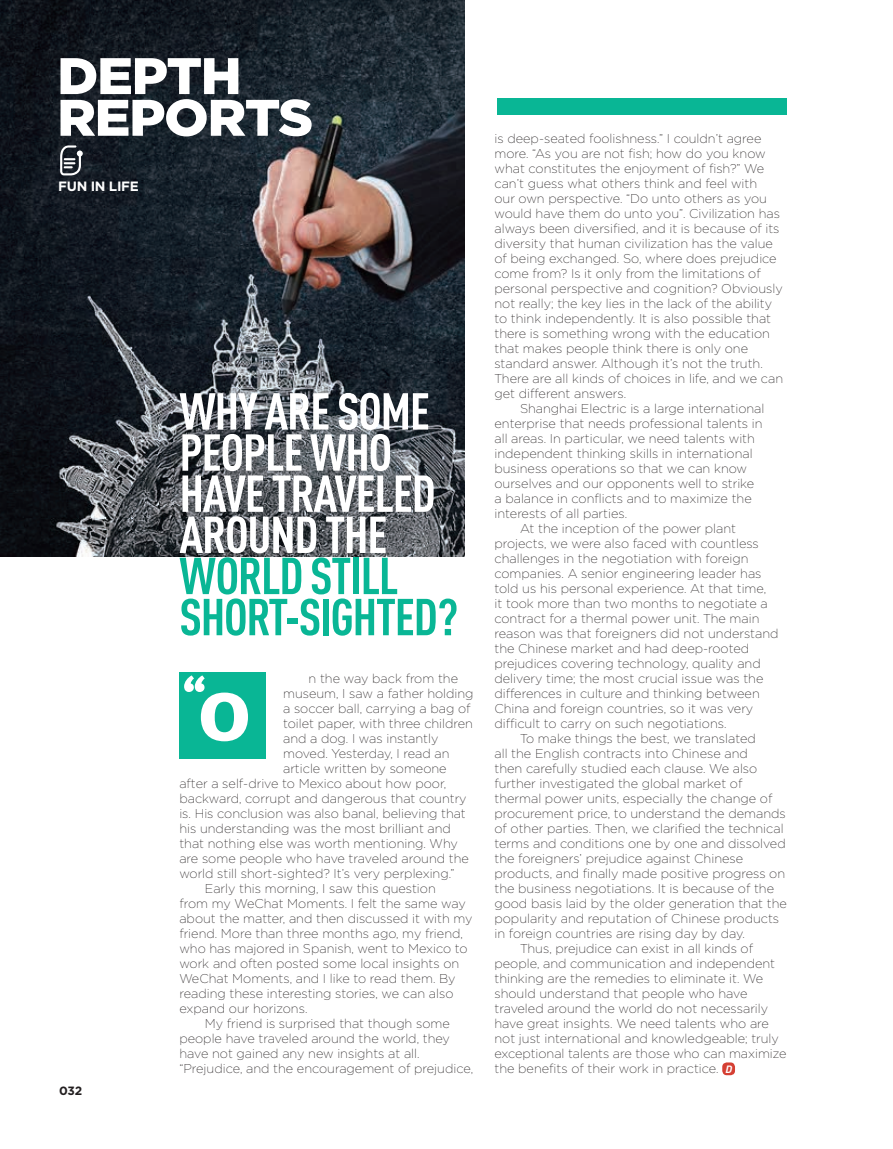
<style>
.page{position:relative;width:893px;height:1149px;background:#fff}
.page>*{position:absolute;margin:0;border:0;box-sizing:border-box;transform-origin:0 0}
.t1{font:900 68.1px "PF Centro Slab Pro";color:#fff}
.t2{font:900 51.3px/41.7px "Gotham";letter-spacing:-.025em;color:#fff;scale:1.05 1}
.t3{font:700 51px/41.1px "DIN Cond";letter-spacing:-.025em;color:#fff}
.t4{font:700 51px/41.1px "DIN Cond";letter-spacing:-.025em;color:#09b695}
.t5{font:700 13.5px "Gotham";letter-spacing:-.025em;color:#fff}
.t6{font:200 12.75px/15px "Gotham";color:#231f20}
.t7{font:700 12px "Gotham";color:#231f20}
.s1{font-family:"DIN";font-weight:700;font-style:italic;font-size:10.5px;color:#fff}
</style>
<div class="page">
<img style="left:0;top:0;width:465px;height:556px">
<div style="left:497px;top:99px;width:290px;height:16px;background:#09b695"></div>
<svg style="left:60px;top:145px;width:23px;height:30px"></svg>
<div style="left:179px;top:672px;width:87px;height:87px;background:#09b695"></div>
<div style="left:722px;top:1062px;width:13px;height:12px;background:#d53f33;border-radius:4px"></div>
<svg style="left:184px;top:675px;width:21px;height:16px"></svg>
<h2 class="t2" style="left:57px;top:54px;width:245px">DEPTH<br>REPORTS</h2>
<p class="t5" style="left:58px;top:177px;width:82px">FUN IN LIFE</p>
<p class="t7" style="left:59px;top:1082px;width:24px">032</p>
<h3 class="t3" style="left:179px;top:389px;width:258px">WHY ARE SOME<br>PEOPLE WHO<br>HAVE TRAVELED<br>AROUND THE</h3>
<h3 class="t4" style="left:179px;top:553px;width:280px">WORLD STILL<br>SHORT-SIGHTED?</h3>
<p class="t6" style="left:309px;top:671px;width:151px">n the way back from the</p>
<p class="t6" style="left:283px;top:686px;width:192px">museum, I saw a father holding</p>
<p class="t6" style="left:283px;top:700px;width:189px">a soccer ball, carrying a bag of</p>
<p class="t6" style="left:283px;top:715px;width:191px">toilet paper, with three children</p>
<p class="t6" style="left:283px;top:730px;width:157px">and a dog. I was instantly</p>
<p class="t6" style="left:283px;top:745px;width:168px">moved. Yesterday, I read an</p>
<p class="t6" style="left:283px;top:760px;width:165px">article written by someone</p>
<p class="t6" style="left:179px;top:775px;width:268px">after a self-drive to Mexico about how poor,</p>
<p class="t6" style="left:179px;top:790px;width:289px">backward, corrupt and dangerous that country</p>
<p class="t6" style="left:179px;top:805px;width:288px">is. His conclusion was also banal, believing that</p>
<p class="t6" style="left:179px;top:820px;width:273px">his understanding was the most brilliant and</p>
<p class="t6" style="left:179px;top:835px;width:280px">that nothing else was worth mentioning. Why</p>
<p class="t6" style="left:179px;top:850px;width:291px">are some people who have traveled around the</p>
<p class="t6" style="left:179px;top:865px;width:277px">world still short-sighted? It’s very perplexing.”</p>
<p class="t6" style="left:205px;top:880px;width:232px">Early this morning, I saw this question</p>
<p class="t6" style="left:179px;top:895px;width:288px">from my WeChat Moments. I felt the same way</p>
<p class="t6" style="left:179px;top:910px;width:295px">about the matter, and then discussed it with my</p>
<p class="t6" style="left:179px;top:925px;width:285px">friend. More than three months ago, my friend,</p>
<p class="t6" style="left:179px;top:940px;width:290px">who has majored in Spanish, went to Mexico to</p>
<p class="t6" style="left:179px;top:955px;width:281px">work and often posted some local insights on</p>
<p class="t6" style="left:179px;top:970px;width:278px">WeChat Moments, and I like to read them. By</p>
<p class="t6" style="left:179px;top:985px;width:276px">reading these interesting stories, we can also</p>
<p class="t6" style="left:179px;top:1000px;width:130px">expand our horizons.</p>
<p class="t6" style="left:205px;top:1015px;width:246px">My friend is surprised that though some</p>
<p class="t6" style="left:179px;top:1030px;width:272px">people have traveled around the world, they</p>
<p class="t6" style="left:179px;top:1045px;width:242px">have not gained any new insights at all.</p>
<p class="t6" style="left:179px;top:1060px;width:295px">“Prejudice, and the encouragement of prejudice,</p>
<h1 class="t1" style="left:197px;top:672px;width:55px">O</h1>
<p class="t6" style="left:494px;top:130px;width:290px">is deep-seated foolishness.” I couldn’t agree more. “As you are not fish; how do you know what constitutes the enjoyment of fish?” We can’t guess what others think and feel with<br>our own perspective. “Do unto others as you would have them do unto you”. Civilization has always been diversified, and it is because of its diversity that human civilization has the value of being exchanged. So, where does prejudice come from? Is it only from the limitations of personal perspective and cognition? Obviously not really; the key lies in the lack of the ability to think independently. It is also possible that there is something wrong with the education that makes people think there is only one standard answer. Although it’s not the truth.<br>There are all kinds of choices in life, and we can get different answers.</p>
<p class="t6" style="left:520px;top:400px;width:246px">Shanghai Electric is a large international</p>
<p class="t6" style="left:494px;top:415px;width:270px">enterprise that needs professional talents in</p>
<p class="t6" style="left:494px;top:430px;width:262px">all areas. In particular, we need talents with</p>
<p class="t6" style="left:494px;top:445px;width:260px">independent thinking skills in international</p>
<p class="t6" style="left:494px;top:460px;width:254px">business operations so that we can know</p>
<p class="t6" style="left:494px;top:475px;width:261px">ourselves and our opponents well to strike</p>
<p class="t6" style="left:494px;top:490px;width:259px">a balance in conflicts and to maximize the</p>
<p class="t6" style="left:494px;top:505px;width:134px">interests of all parties.</p>
<p class="t6" style="left:520px;top:520px;width:218px">At the inception of the power plant</p>
<p class="t6" style="left:494px;top:535px;width:266px">projects, we were also faced with countless</p>
<p class="t6" style="left:494px;top:550px;width:256px">challenges in the negotiation with foreign</p>
<p class="t6" style="left:494px;top:565px;width:269px">companies. A senior engineering leader has</p>
<p class="t6" style="left:494px;top:580px;width:273px">told us his personal experience. At that time,</p>
<p class="t6" style="left:494px;top:595px;width:275px">it took more than two months to negotiate a</p>
<p class="t6" style="left:494px;top:610px;width:266px">contract for a thermal power unit. The main</p>
<p class="t6" style="left:494px;top:625px;width:286px">reason was that foreigners did not understand</p>
<p class="t6" style="left:494px;top:640px;width:256px">the Chinese market and had deep-rooted</p>
<p class="t6" style="left:494px;top:655px;width:268px">prejudices covering technology, quality and</p>
<p class="t6" style="left:494px;top:670px;width:271px">delivery time; the most crucial issue was the</p>
<p class="t6" style="left:494px;top:685px;width:267px">differences in culture and thinking between</p>
<p class="t6" style="left:494px;top:700px;width:260px">China and foreign countries, so it was very</p>
<p class="t6" style="left:494px;top:715px;width:233px">difficult to carry on such negotiations.</p>
<p class="t6" style="left:520px;top:730px;width:237px">To make things the best, we translated</p>
<p class="t6" style="left:494px;top:745px;width:255px">all the English contracts into Chinese and</p>
<p class="t6" style="left:494px;top:760px;width:264px">then carefully studied each clause. We also</p>
<p class="t6" style="left:494px;top:775px;width:249px">further investigated the global market of</p>
<p class="t6" style="left:494px;top:790px;width:279px">thermal power units, especially the change of</p>
<p class="t6" style="left:494px;top:805px;width:293px">procurement price, to understand the demands</p>
<p class="t6" style="left:494px;top:820px;width:291px">of other parties. Then, we clarified the technical</p>
<p class="t6" style="left:494px;top:835px;width:293px">terms and conditions one by one and dissolved</p>
<p class="t6" style="left:494px;top:850px;width:250px">the foreigners’ prejudice against Chinese</p>
<p class="t6" style="left:494px;top:865px;width:292px">products, and finally made positive progress on</p>
<p class="t6" style="left:494px;top:880px;width:281px">the business negotiations. It is because of the</p>
<p class="t6" style="left:494px;top:895px;width:294px">good basis laid by the older generation that the</p>
<p class="t6" style="left:494px;top:910px;width:286px">popularity and reputation of Chinese products</p>
<p class="t6" style="left:494px;top:925px;width:252px">in foreign countries are rising day by day.</p>
<p class="t6" style="left:520px;top:940px;width:235px">Thus, prejudice can exist in all kinds of</p>
<p class="t6" style="left:494px;top:955px;width:282px">people, and communication and independent</p>
<p class="t6" style="left:494px;top:970px;width:270px">thinking are the remedies to eliminate it. We</p>
<p class="t6" style="left:494px;top:985px;width:255px">should understand that people who have</p>
<p class="t6" style="left:494px;top:1000px;width:275px">traveled around the world do not necessarily</p>
<p class="t6" style="left:494px;top:1015px;width:276px">have great insights. We need talents who are</p>
<p class="t6" style="left:494px;top:1030px;width:286px">not just international and knowledgeable; truly</p>
<p class="t6" style="left:494px;top:1045px;width:294px">exceptional talents are those who can maximize</p>
<p class="t6" style="left:494px;top:1060px;width:239px">the benefits of their work in practice. <span class="s1">D</span></p>
</div>
